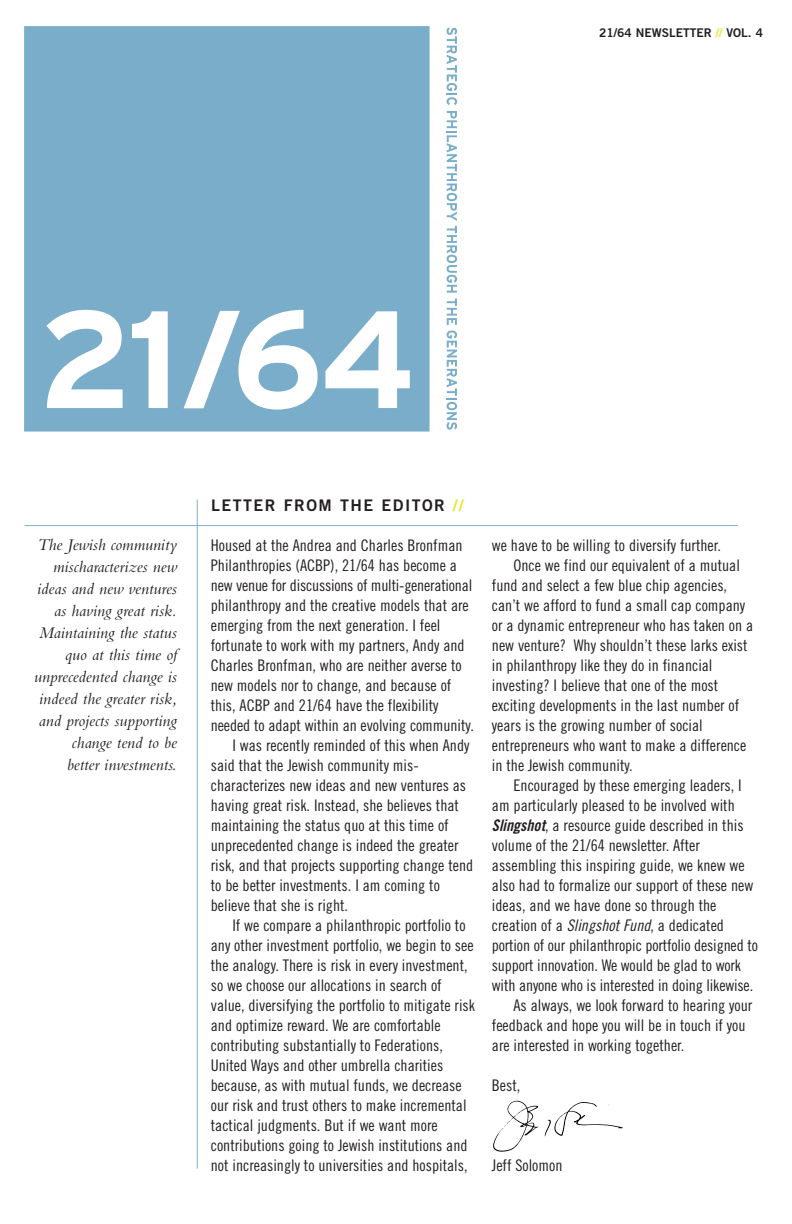
<style>
.page{position:relative;width:792px;height:1224px;background:#fff}
.page>*{position:absolute;margin:0;border:0;box-sizing:border-box;transform-origin:0 0}
.t1{font:italic 17px/22px "Bembo";color:#231f20;text-align:right}
.t2{font:16px "Trade Gothic Cond Eighteen";color:#231f20}
.t3{font:16px "Trade Gothic Bold Two";letter-spacing:.09em;color:#231f20}
.t4{font:12px "Trade Gothic Bold Two";color:#231f20}
.s1{color:#e9e727}
.s2{font-family:"Trade Gothic Bold Cond Twenty Obl"}
.s3{font-family:"Trade Gothic Cond Eighteen Obl"}
</style>
<div class="page">
<img style="left:493px;top:1100px;width:130px;height:52px">
<hr style="left:25px;top:525px;width:713px;height:1px;background:#7db1cd">
<hr style="left:197px;top:500px;width:1px;height:669px;background:#7db1cd">
<svg style="left:24px;top:26px;width:406px;height:406px;background:#86b5ce"></svg>
<svg style="left:447px;top:27px;width:10px;height:78px"></svg>
<svg style="left:447px;top:111px;width:10px;height:214px"></svg>
<svg style="left:447px;top:331px;width:10px;height:99px"></svg>
<p class="t4" style="left:599px;top:28px;width:165px">21/64 NEWSLETTER <span class="s1">//</span> VOL. 4</p>
<p class="t1" style="left:34px;top:536px;width:144px">The Jewish community mischaracterizes new ideas and new ventures as having great risk.<br>Maintaining the status quo at this time of unprecedented change is indeed the greater risk, and projects supporting change tend to be<br>better investments.</p>
<p class="t3" style="left:211px;top:500px;width:254px">LETTER FROM THE EDITOR <span class="s1">//</span></p>
<p class="t2" style="left:211px;top:540px;width:253px">Housed at the Andrea and Charles Bronfman</p>
<p class="t2" style="left:211px;top:560px;width:248px">Philanthropies (ACBP), 21/64 has become a</p>
<p class="t2" style="left:211px;top:580px;width:263px">new venue for discussions of multi-generational</p>
<p class="t2" style="left:211px;top:600px;width:259px">philanthropy and the creative models that are</p>
<p class="t2" style="left:211px;top:620px;width:231px">emerging from the next generation. I feel</p>
<p class="t2" style="left:211px;top:640px;width:255px">fortunate to work with my partners, Andy and</p>
<p class="t2" style="left:211px;top:660px;width:252px">Charles Bronfman, who are neither averse to</p>
<p class="t2" style="left:211px;top:680px;width:242px">new models nor to change, and because of</p>
<p class="t2" style="left:211px;top:700px;width:229px">this, ACBP and 21/64 have the flexibility</p>
<p class="t2" style="left:211px;top:720px;width:265px">needed to adapt within an evolving community.</p>
<p class="t2" style="left:232px;top:740px;width:239px">I was recently reminded of this when Andy</p>
<p class="t2" style="left:211px;top:760px;width:209px">said that the Jewish community mis-</p>
<p class="t2" style="left:211px;top:780px;width:257px">characterizes new ideas and new ventures as</p>
<p class="t2" style="left:211px;top:800px;width:250px">having great risk. Instead, she believes that</p>
<p class="t2" style="left:211px;top:820px;width:239px">maintaining the status quo at this time of</p>
<p class="t2" style="left:211px;top:840px;width:249px">unprecedented change is indeed the greater</p>
<p class="t2" style="left:211px;top:860px;width:264px">risk, and that projects supporting change tend</p>
<p class="t2" style="left:211px;top:880px;width:231px">to be better investments. I am coming to</p>
<p class="t2" style="left:211px;top:900px;width:139px">believe that she is right.</p>
<p class="t2" style="left:232px;top:920px;width:235px">If we compare a philanthropic portfolio to</p>
<p class="t2" style="left:211px;top:940px;width:264px">any other investment portfolio, we begin to see</p>
<p class="t2" style="left:211px;top:960px;width:258px">the analogy. There is risk in every investment,</p>
<p class="t2" style="left:211px;top:980px;width:232px">so we choose our allocations in search of</p>
<p class="t2" style="left:211px;top:1000px;width:266px">value, diversifying the portfolio to mitigate risk</p>
<p class="t2" style="left:211px;top:1020px;width:231px">and optimize reward. We are comfortable</p>
<p class="t2" style="left:211px;top:1040px;width:234px">contributing substantially to Federations,</p>
<p class="t2" style="left:211px;top:1060px;width:234px">United Ways and other umbrella charities</p>
<p class="t2" style="left:211px;top:1080px;width:252px">because, as with mutual funds, we decrease</p>
<p class="t2" style="left:211px;top:1100px;width:257px">our risk and trust others to make incremental</p>
<p class="t2" style="left:211px;top:1120px;width:228px">tactical judgments. But if we want more</p>
<p class="t2" style="left:211px;top:1140px;width:258px">contributions going to Jewish institutions and</p>
<p class="t2" style="left:211px;top:1160px;width:258px">not increasingly to universities and hospitals,</p>
<p class="t2" style="left:492px;top:540px;width:231px">we have to be willing to diversify further.</p>
<p class="t2" style="left:514px;top:560px;width:228px">Once we find our equivalent of a mutual</p>
<p class="t2" style="left:492px;top:580px;width:237px">fund and select a few blue chip agencies,</p>
<p class="t2" style="left:492px;top:600px;width:255px">can’t we afford to fund a small cap company</p>
<p class="t2" style="left:492px;top:620px;width:263px">or a dynamic entrepreneur who has taken on a</p>
<p class="t2" style="left:492px;top:640px;width:257px">new venture? Why shouldn’t these larks exist</p>
<p class="t2" style="left:492px;top:660px;width:222px">in philanthropy like they do in financial</p>
<p class="t2" style="left:492px;top:680px;width:228px">investing? I believe that one of the most</p>
<p class="t2" style="left:492px;top:700px;width:249px">exciting developments in the last number of</p>
<p class="t2" style="left:492px;top:720px;width:212px">years is the growing number of social</p>
<p class="t2" style="left:492px;top:740px;width:256px">entrepreneurs who want to make a difference</p>
<p class="t2" style="left:492px;top:760px;width:142px">in the Jewish community.</p>
<p class="t2" style="left:514px;top:780px;width:230px">Encouraged by these emerging leaders, I</p>
<p class="t2" style="left:492px;top:800px;width:244px">am particularly pleased to be involved with</p>
<p class="t2" style="left:492px;top:820px;width:253px"><span class="s2">Slingshot</span>, a resource guide described in this</p>
<p class="t2" style="left:492px;top:840px;width:209px">volume of the 21/64 newsletter. After</p>
<p class="t2" style="left:492px;top:860px;width:254px">assembling this inspiring guide, we knew we</p>
<p class="t2" style="left:492px;top:880px;width:263px">also had to formalize our support of these new</p>
<p class="t2" style="left:492px;top:900px;width:226px">ideas, and we have done so through the</p>
<p class="t2" style="left:492px;top:920px;width:234px">creation of a <span class="s3">Slingshot Fund</span>, a dedicated</p>
<p class="t2" style="left:492px;top:940px;width:268px">portion of our philanthropic portfolio designed to</p>
<p class="t2" style="left:492px;top:960px;width:251px">support innovation. We would be glad to work</p>
<p class="t2" style="left:492px;top:980px;width:263px">with anyone who is interested in doing likewise.</p>
<p class="t2" style="left:514px;top:1000px;width:240px">As always, we look forward to hearing your</p>
<p class="t2" style="left:492px;top:1020px;width:255px">feedback and hope you will be in touch if you</p>
<p class="t2" style="left:492px;top:1040px;width:194px">are interested in working together.</p>
<p class="t2" style="left:492px;top:1080px;width:30px">Best,</p>
<p class="t2" style="left:492px;top:1160px;width:72px">Jeff Solomon</p>
</div>
